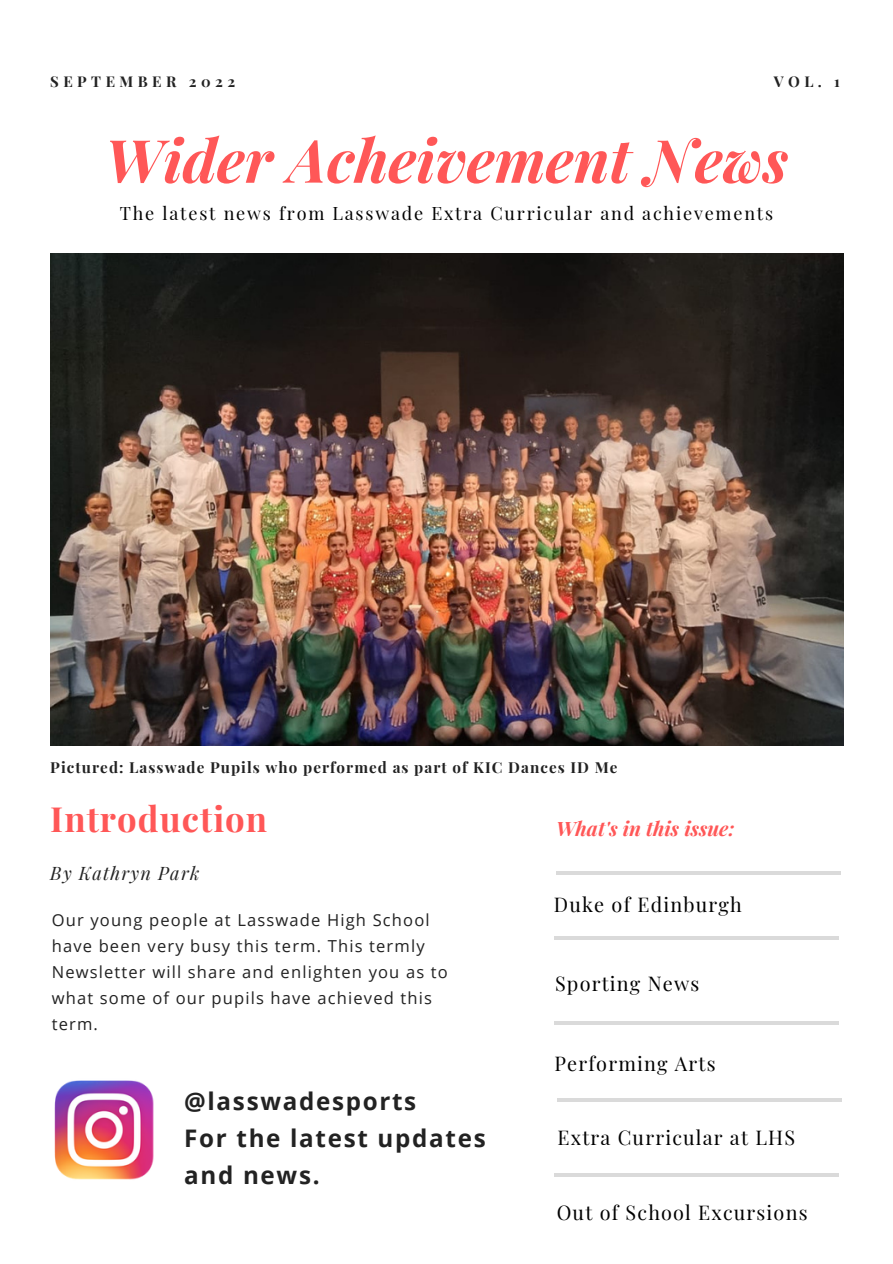
<style>
.page{position:relative;width:893px;height:1264px;background:#fff}
.page>*{position:absolute;margin:0;border:0;box-sizing:border-box;transform-origin:0 0}
.t1{font:italic 700 59.55px "Playfair Display";color:#ff5757}
.t2{font:700 34.65px "Playfair Display";letter-spacing:.03em;color:#ff5757}
.t3{font:700 24.15px/37px "Open Sans";letter-spacing:.07em;color:#222}
.t4{font:19.8px "Playfair Display";letter-spacing:.06em;color:#000}
.t5{font:italic 700 19.8px "Playfair Display";color:#ff5757}
.t6{font:italic 18.15px "Playfair Display";letter-spacing:.07em;color:#222}
.t7{font:18px "Playfair Display";letter-spacing:.1em;color:#000}
.t8{font:16.5px/25.8px "Open Sans";letter-spacing:.07em;color:#222}
.t9{font:700 15.15px "Playfair Display";letter-spacing:.07em;color:#222}
.t10{font:700 14.85px "Playfair Display";letter-spacing:.3em;color:#222}
</style>
<div class="page">
<hr style="left:554px;top:936px;width:284px;height:3px;background:#000">
<hr style="left:554px;top:1021px;width:284px;height:3px;background:#000">
<hr style="left:556px;top:1098px;width:285px;height:4px;background:#dadada">
<hr style="left:556px;top:871px;width:284px;height:3px;background:#000">
<img style="left:51px;top:253px;width:792px;height:492px">
<hr style="left:554px;top:1173px;width:284px;height:3px;background:#000">
<img style="left:54px;top:1080px;width:100px;height:100px">
<p class="t10" style="left:50px;top:70px;width:186px">SEPTEMBER 2022</p>
<p class="t10" style="left:773px;top:70px;width:68px">VOL. 1</p>
<h1 class="t1" style="left:105px;top:118px;width:684px">Wider Acheivement News</h1>
<p class="t7" style="left:120px;top:200px;width:654px">The latest news from Lasswade Extra Curricular and achievements</p>
<p class="t9" style="left:50px;top:756px;width:568px">Pictured: Lasswade Pupils who performed as part of KIC Dances ID Me</p>
<h2 class="t2" style="left:50px;top:794px;width:218px">Introduction</h2>
<p class="t6" style="left:50px;top:859px;width:151px">By Kathryn Park</p>
<p class="t8" style="left:52px;top:906px;width:397px">Our young people at Lasswade High School have been very busy this term. This termly Newsletter will share and enlighten you as to what some of our pupils have achieved this term.</p>
<h3 class="t3" style="left:184px;top:1081px;width:303px">@lasswadesports<br>For the latest updates and news.</h3>
<p class="t5" style="left:556px;top:815px;width:180px">What's in this issue:</p>
<p class="t4" style="left:554px;top:890px;width:189px">Duke of Edinburgh</p>
<p class="t4" style="left:555px;top:969px;width:146px">Sporting News</p>
<p class="t4" style="left:554px;top:1049px;width:163px">Performing Arts</p>
<p class="t4" style="left:557px;top:1123px;width:239px">Extra Curricular at LHS</p>
<p class="t4" style="left:556px;top:1197px;width:252px">Out of School Excursions</p>
</div>
